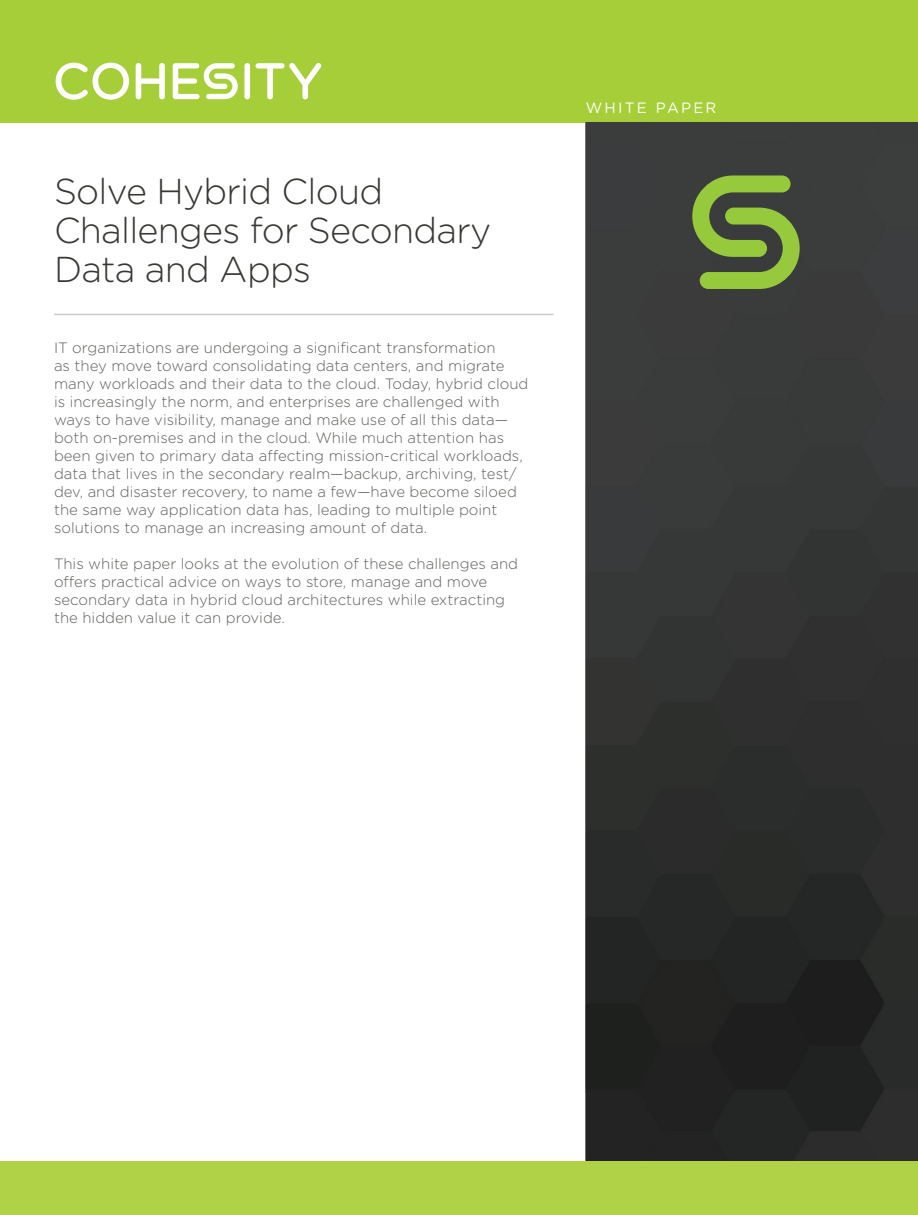
<style>
.page{position:relative;width:918px;height:1215px;background:#fff}
.page>*{position:absolute;margin:0;border:0;box-sizing:border-box;transform-origin:0 0}
.t1{font:300 36px/39px "Gotham Rounded";letter-spacing:-.02em;color:#373934}
.t2{font:300 15px/18px "Gotham Rounded";color:#5f625d}
.t3{font:15px "Gotham Rounded";letter-spacing:.15em;color:#fff}
</style>
<div class="page">
<div style="left:0;top:1161px;width:918px;height:54px;background:#b0d246"></div>
<div style="left:0;top:0;width:918px;height:123px;background:#a6ce39"></div>
<img style="left:586px;top:123px;width:332px;height:1038px">
<svg style="left:692px;top:175px;width:108px;height:114px;background:#6a853b"></svg>
<hr style="left:54px;top:314px;width:500px;height:1px;background:#cdcdcc">
<svg style="left:56px;top:63px;width:73px;height:37px"></svg>
<svg style="left:136px;top:63px;width:29px;height:36px"></svg>
<div style="left:244px;top:63px;width:6px;height:36px;background:#fff;border-radius:3px"></div>
<svg style="left:256px;top:63px;width:65px;height:36px"></svg>
<svg style="left:173px;top:63px;width:65px;height:36px"></svg>
<h1 class="t1" style="left:54px;top:170px;width:439px">Solve Hybrid Cloud<br>Challenges for Secondary<br>Data and Apps</h1>
<p class="t2" style="left:54px;top:338px;width:476px">IT organizations are undergoing a significant transformation<br>as they move toward consolidating data centers, and migrate many workloads and their data to the cloud. Today, hybrid cloud is increasingly the norm, and enterprises are challenged with ways to have visibility, manage and make use of all this data— both on-premises and in the cloud. While much attention has been given to primary data affecting mission-critical workloads, data that lives in the secondary realm—backup, archiving, test/ dev, and disaster recovery, to name a few—have become siloed the same way application data has, leading to multiple point solutions to manage an increasing amount of data.</p>
<p class="t2" style="left:54px;top:554px;width:466px">This white paper looks at the evolution of these challenges and offers practical advice on ways to store, manage and move secondary data in hybrid cloud architectures while extracting the hidden value it can provide.</p>
<p class="t3" style="left:586px;top:97px;width:132px">WHITE PAPER</p>
</div>
